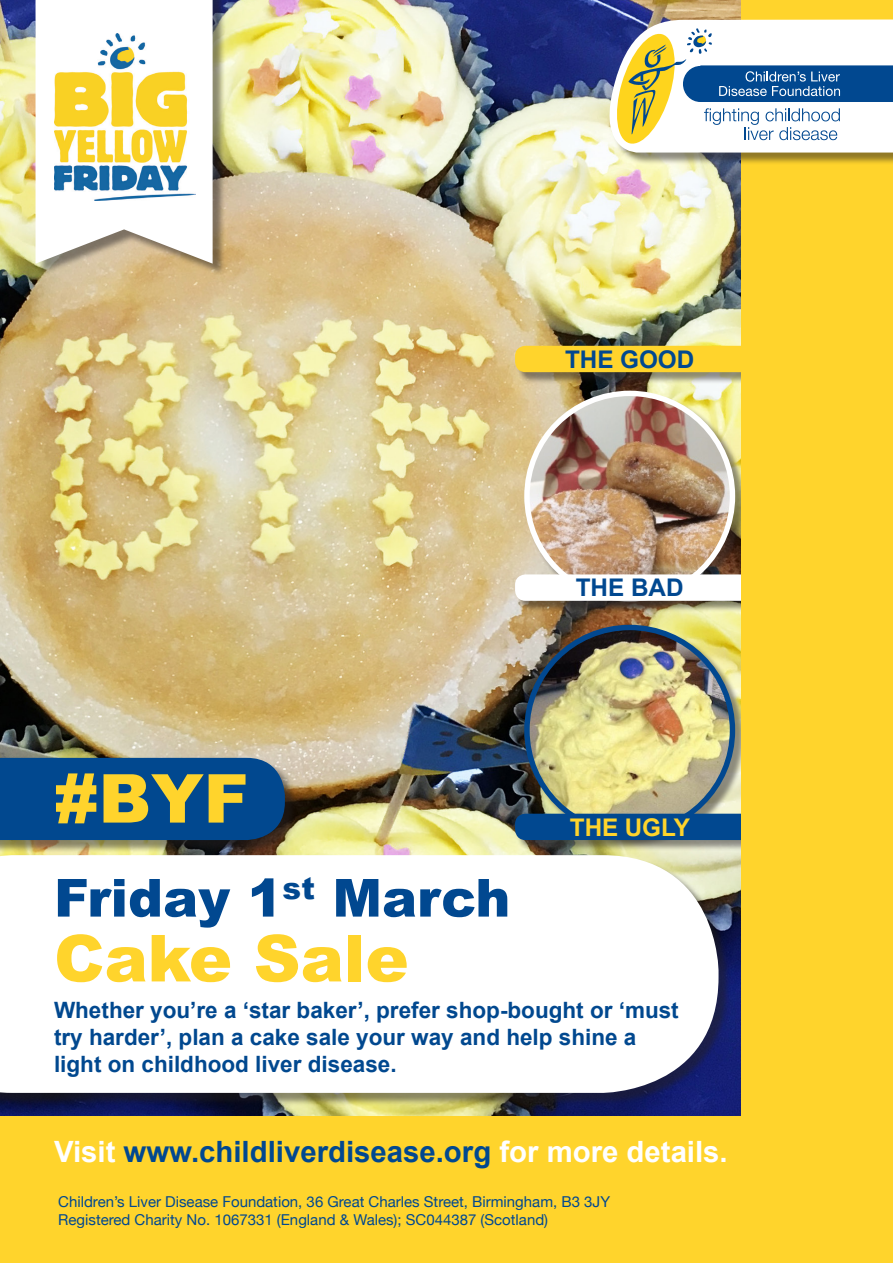
<style>
.page{position:relative;width:893px;height:1263px;background:#fff}
.page>*{position:absolute;margin:0;border:0;box-sizing:border-box;transform-origin:0 0}
.t1{font:900 67.5px "Arial";color:#ffd42c}
.t2{font:900 64.95px "Arial";color:#ffd42c}
.t3{font:900 52.5px "Arial";color:#014890}
.t4{font:700 29.4px "Arial";color:#014890}
.t5{font:700 24.3px "Arial";color:#014890}
.t6{font:700 24.3px "Arial";color:#ffd42c}
.t7{font:700 22.5px/27px "Arial";color:#01488f}
.t8{font:15px/18px "Helvetica Neue";color:#014890}
.s1{color:#fff}
</style>
<div class="page">
<img style="left:0;top:0;width:741px;height:1116px">
<div style="left:526px;top:392px;width:220px;height:221px;background:#231f20;opacity:.5"></div>
<img style="left:527px;top:393px;width:205px;height:206px;border-radius:103px">
<div style="left:526px;top:626px;width:220px;height:221px;background:#231f20;opacity:.5"></div>
<img style="left:527px;top:627px;width:205px;height:206px;border-radius:103px">
<div style="left:516px;top:576px;width:240px;height:36px;background:#231f20;opacity:.5"></div>
<svg style="left:515px;top:574px;width:226px;height:27px"></svg>
<div style="left:516px;top:815px;width:240px;height:37px;background:#231f20;opacity:.5"></div>
<div style="left:515px;top:814px;width:226px;height:26px;background:#014890"></div>
<div style="left:516px;top:347px;width:240px;height:37px;background:#231f20;opacity:.5"></div>
<div style="left:515px;top:346px;width:226px;height:26px;background:#ffd42c"></div>
<div style="left:741px;top:0;width:152px;height:1263px;background:#ffd42c"></div>
<div style="left:611px;top:21px;width:282px;height:145px;background:#231f20;opacity:.5"></div>
<svg style="left:599px;top:19px;width:294px;height:134px"></svg>
<div style="left:37px;top:0;width:188px;height:276px;background:#231f20;opacity:.5"></div>
<svg style="left:36px;top:0;width:177px;height:264px"></svg>
<img style="left:55px;top:33px;width:141px;height:168px">
<div style="left:0;top:1116px;width:893px;height:147px;background:#ffd42c"></div>
<div style="left:0;top:856px;width:731px;height:250px;background:#231f20;opacity:.5"></div>
<svg style="left:0;top:855px;width:718px;height:238px"></svg>
<div style="left:0;top:759px;width:298px;height:94px;background:#231f20;opacity:.5"></div>
<div style="left:0;top:758px;width:285px;height:82px;background:#01488f"></div>
<svg style="left:620px;top:658px;width:23px;height:20px"></svg>
<svg style="left:653px;top:651px;width:22px;height:20px"></svg>
<p class="t5" style="left:565px;top:343px;width:131px">THE GOOD</p>
<p class="t5" style="left:576px;top:572px;width:110px">THE BAD</p>
<p class="t1" style="left:54px;top:749px;width:196px">#BYF</p>
<p class="t3" style="left:54px;top:860px;width:458px">Friday 1<sup>st</sup> March</p>
<p class="t2" style="left:54px;top:911px;width:356px">Cake Sale</p>
<p class="t6" style="left:570px;top:811px;width:122px">THE UGLY</p>
<p class="t7" style="left:54px;top:997px;width:626px">Whether you’re a ‘star baker’, prefer shop-bought or ‘must try harder’, plan a cake sale your way and help shine a light on childhood liver disease.</p>
<p class="t4" style="left:54px;top:1133px;width:675px"><span class="s1">Visit</span> www.childliverdisease.org <span class="s1">for more details.</span></p>
<p class="t8" style="left:58px;top:1194px;width:553px">Children’s Liver Disease Foundation, 36 Great Charles Street, Birmingham, B3 3JY<br>Registered Charity No. 1067331 (England &amp; Wales); SC044387 (Scotland)</p>
</div>
